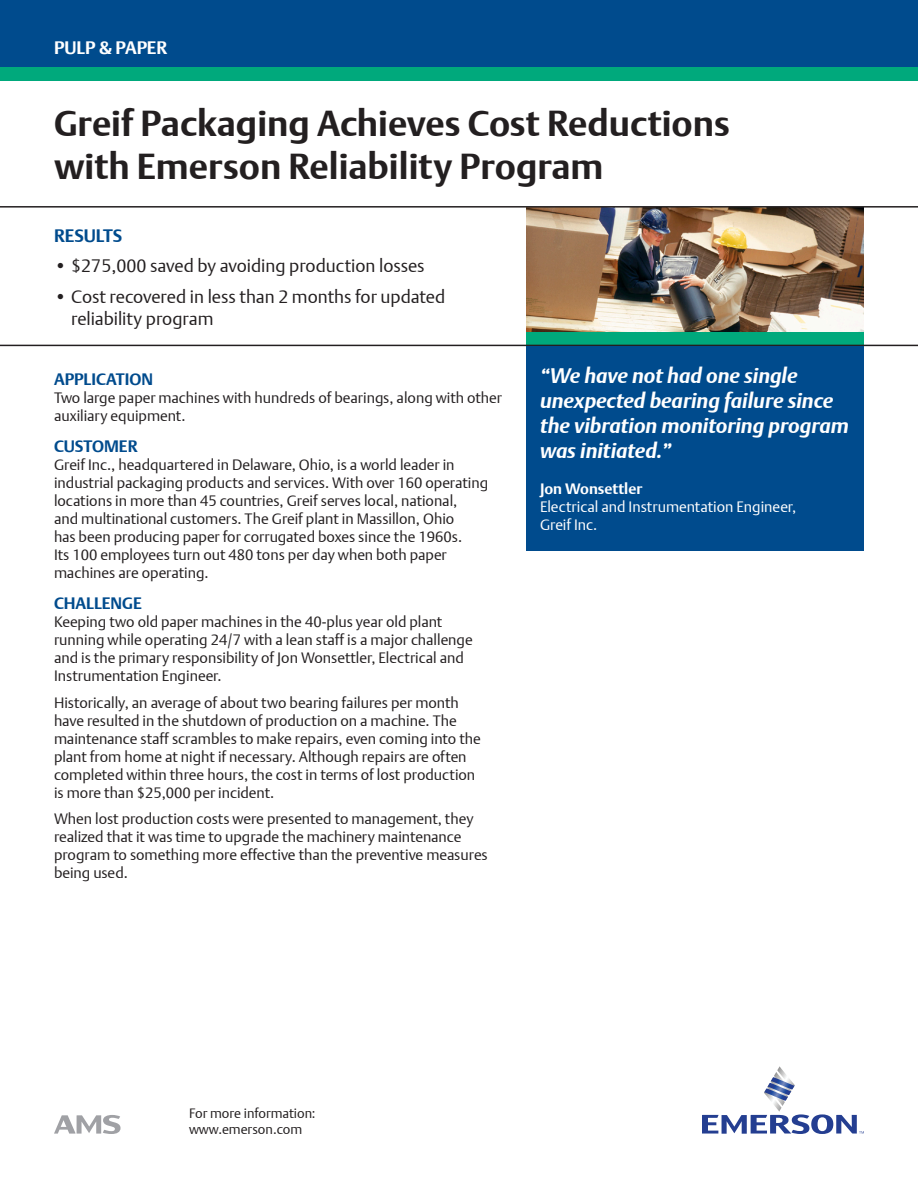
<style>
.page{position:relative;width:918px;height:1188px;background:#fff}
.page>*{position:absolute;margin:0;border:0;box-sizing:border-box;transform-origin:0 0}
.t1{font:700 36px/43.2px "DTL Argo T";color:#231f20}
.Blurbs{font:italic 700 21px/25.2px "DTL Argo T";color:#fff}
.t2{font:18px/21.6px "DTL Argo T Light";color:#231f20}
.t3{font:700 18px "DTL Argo T";color:#fff}
.RESULTS{font:700 18px "DTL Argo T";color:#004b8d}
.BLUE_Title_Text{font:700 16.5px "DTL Argo T";color:#004b8d}
.Body_Text{font:15px/18px "DTL Argo T Light";color:#231f20}
.Name___Position{font:15px "DTL Argo T Light";color:#fff}
.Name___Position-2{font:700 15px "DTL Argo T";color:#fff}
.t4{font:13.5px/16.2px "DTL Argo T Light";color:#231f20}
</style>
<div class="page">
<div style="left:0;top:0;width:918px;height:70px;background:#004b8d"></div>
<div style="left:0;top:68px;width:918px;height:13px;background:#00a97c"></div>
<svg style="left:54px;top:1115px;width:67px;height:19px"></svg>
<svg style="left:702px;top:1066px;width:162px;height:68px"></svg>
<img style="left:526px;top:208px;width:338px;height:124px">
<div style="left:526px;top:332px;width:338px;height:14px;background:#00a97c"></div>
<hr style="left:0;top:345px;width:918px;height:1px;background:#231f20">
<hr style="left:0;top:206px;width:918px;height:2px;background:#231f20">
<div style="left:526px;top:346px;width:338px;height:205px;background:#004b8d"></div>
<p class="t3" style="left:54px;top:37px;width:115px">PULP &amp; PAPER</p>
<p class="t1" style="left:54px;top:101px;width:677px">Greif Packaging Achieves Cost Reductions with Emerson Reliability Program</p>
<p class="RESULTS" style="left:54px;top:225px;width:70px">RESULTS</p>
<p class="t2" style="left:54px;top:255px;width:372px">• $275,000 saved by avoiding production losses</p>
<p class="t2" style="left:71px;top:286px;width:376px;text-indent:-17px">• Cost recovered in less than 2 months for updated reliability program</p>
<p class="BLUE_Title_Text" style="left:54px;top:370px;width:101px">APPLICATION</p>
<p class="Body_Text" style="left:54px;top:389px;width:450px">Two large paper machines with hundreds of bearings, along with other auxiliary equipment.</p>
<p class="BLUE_Title_Text" style="left:54px;top:436px;width:85px">CUSTOMER</p>
<p class="Body_Text" style="left:54px;top:456px;width:436px">Greif Inc., headquartered in Delaware, Ohio, is a world leader in industrial packaging products and services. With over 160 operating locations in more than 45 countries, Greif serves local, national,<br>and multinational customers. The Greif plant in Massillon, Ohio<br>has been producing paper for corrugated boxes since the 1960s.<br>Its 100 employees turn out 480 tons per day when both paper machines are operating.</p>
<p class="BLUE_Title_Text" style="left:54px;top:593px;width:89px">CHALLENGE</p>
<p class="Body_Text" style="left:54px;top:612px;width:420px">Keeping two old paper machines in the 40-plus year old plant running while operating 24/7 with a lean staff is a major challenge and is the primary responsibility of Jon Wonsettler, Electrical and Instrumentation Engineer.</p>
<p class="Body_Text" style="left:54px;top:693px;width:428px">Historically, an average of about two bearing failures per month have resulted in the shutdown of production on a machine. The maintenance staff scrambles to make repairs, even coming into the plant from home at night if necessary. Although repairs are often completed within three hours, the cost in terms of lost production is more than $25,000 per incident.</p>
<p class="Body_Text" style="left:54px;top:810px;width:435px">When lost production costs were presented to management, they realized that it was time to upgrade the machinery maintenance program to something more effective than the preventive measures being used.</p>
<p class="Blurbs" style="left:540px;top:362px;width:310px">“We have not had one single unexpected bearing failure since the vibration monitoring program was initiated.”</p>
<p class="Name___Position-2" style="left:540px;top:480px;width:104px">Jon Wonsettler</p>
<p class="Name___Position" style="left:540px;top:498px;width:258px">Electrical and Instrumentation Engineer,</p>
<p class="Name___Position" style="left:540px;top:516px;width:59px">Greif Inc.</p>
<p class="t4" style="left:189px;top:1105px;width:128px">For more information: www.emerson.com</p>
</div>
